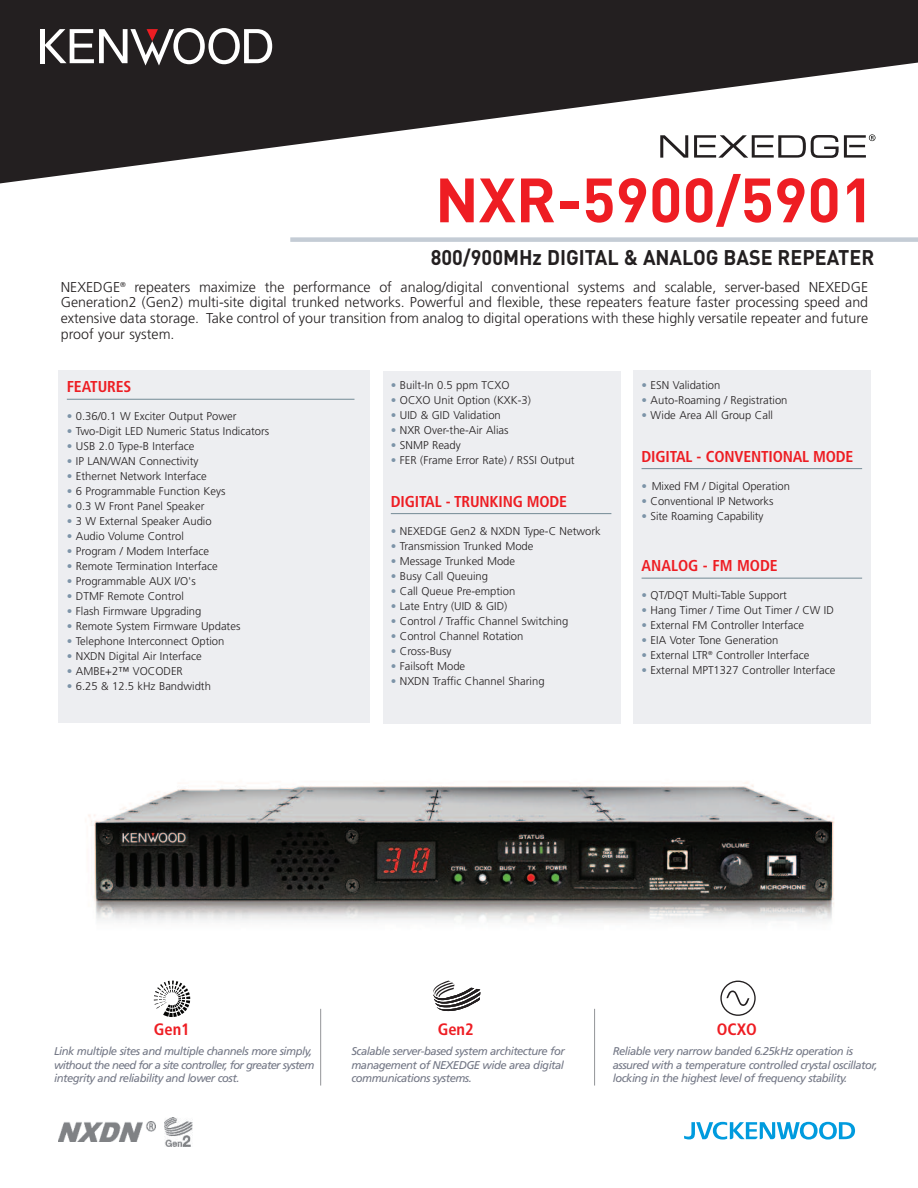
<style>
.page{position:relative;width:918px;height:1188px;background:#fff}
.page>*{position:absolute;margin:0;border:0;box-sizing:border-box;transform-origin:0 0}
.t1{font:700 61.5px "DIN";color:#ee1d23}
.t2{font:700 21px "DIN";color:#231f20;scale:.94 1}
.t3{font:700 condensed 16.5px "Frutiger";color:#ee1d23}
.t4{font:700 condensed 15.75px "Frutiger";letter-spacing:-.01em;color:#ee1d23}
.t5{font:300 14.25px/15.8px "Frutiger";color:#231f20;text-align:justify}
.t6{font:300 11.25px "Frutiger";color:#231f20}
.t7{font:italic 11.25px/13.5px "Frutiger";letter-spacing:-.045em;color:#747886}
.s1{color:#7d94a8}
</style>
<div class="page">
<svg style="left:0;top:0;width:918px;height:184px;fill:#231f20"></svg>
<hr style="left:40px;top:29px;width:4px;height:34px;background:#fff">
<svg style="left:44px;top:28px;width:228px;height:38px"></svg>
<div style="left:290px;top:237px;width:628px;height:5px;background:#c4ccd5"></div>
<img style="left:58px;top:1122px;width:97px;height:19px">
<svg style="left:660px;top:135px;width:28px;height:23px"></svg>
<svg style="left:694px;top:134px;width:181px;height:24px"></svg>
<img style="left:164px;top:1117px;width:29px;height:29px">
<svg style="left:684px;top:1122px;width:171px;height:18px"></svg>
<svg style="left:433px;top:981px;width:47px;height:30px"></svg>
<hr style="left:320px;top:1009px;width:1px;height:77px;background:#939598">
<hr style="left:594px;top:1009px;width:1px;height:77px;background:#939598">
<div style="left:58px;top:370px;width:312px;height:353px;background:#edeef1"></div>
<hr style="left:67px;top:399px;width:288px;height:1px;background:#738a95">
<div style="left:383px;top:371px;width:237px;height:353px;background:#edeef1"></div>
<hr style="left:391px;top:513px;width:220px;height:1px;background:#738a95">
<div style="left:634px;top:370px;width:237px;height:354px;background:#edeef1"></div>
<hr style="left:642px;top:468px;width:220px;height:1px;background:#738a95">
<hr style="left:642px;top:578px;width:220px;height:1px;background:#738a95">
<img style="left:88px;top:781px;width:746px;height:141px">
<svg style="left:154px;top:981px;width:36px;height:36px"></svg>
<div style="left:720px;top:981px;width:36px;height:35px;border:1px solid #231f20;border-radius:50%"></div>
<svg style="left:727px;top:990px;width:22px;height:16px"></svg>
<h1 class="t1" style="left:435px;top:164px;width:441px">NXR-5900/5901</h1>
<h2 class="t2" style="left:431px;top:245px;width:473px">800/900MHz DIGITAL &amp; ANALOG BASE REPEATER</h2>
<p class="t5" style="left:61px;top:280px;width:809px">NEXEDGE<sup>®</sup> repeaters maximize the performance of analog/digital conventional systems and scalable, server-based NEXEDGE Generation2 (Gen2) multi-site digital trunked networks. Powerful and flexible, these repeaters feature faster processing speed and extensive data storage. Take control of your transition from analog to digital operations with these highly versatile repeater and future proof your system.</p>
<h3 class="t4" style="left:67px;top:381px;width:66px">FEATURES</h3>
<p class="t6" style="left:67px;top:412px;width:171px"><span class="s1">•</span> 0.36/0.1 W Exciter Output Power</p>
<p class="t6" style="left:67px;top:427px;width:204px"><span class="s1">•</span> Two-Digit LED Numeric Status Indicators</p>
<p class="t6" style="left:67px;top:442px;width:129px"><span class="s1">•</span> USB 2.0 Type-B Interface</p>
<p class="t6" style="left:67px;top:457px;width:133px"><span class="s1">•</span> IP LAN/WAN Connectivity</p>
<p class="t6" style="left:67px;top:472px;width:141px"><span class="s1">•</span> Ethernet Network Interface</p>
<p class="t6" style="left:67px;top:487px;width:160px"><span class="s1">•</span> 6 Programmable Function Keys</p>
<p class="t6" style="left:67px;top:502px;width:139px"><span class="s1">•</span> 0.3 W Front Panel Speaker</p>
<p class="t6" style="left:67px;top:517px;width:146px"><span class="s1">•</span> 3 W External Speaker Audio</p>
<p class="t6" style="left:67px;top:532px;width:119px"><span class="s1">•</span> Audio Volume Control</p>
<p class="t6" style="left:67px;top:547px;width:144px"><span class="s1">•</span> Program / Modem Interface</p>
<p class="t6" style="left:67px;top:562px;width:152px"><span class="s1">•</span> Remote Termination Interface</p>
<p class="t6" style="left:67px;top:577px;width:130px"><span class="s1">•</span> Programmable AUX I/O's</p>
<p class="t6" style="left:67px;top:592px;width:119px"><span class="s1">•</span> DTMF Remote Control</p>
<p class="t6" style="left:67px;top:607px;width:136px"><span class="s1">•</span> Flash Firmware Upgrading</p>
<p class="t6" style="left:67px;top:622px;width:175px"><span class="s1">•</span> Remote System Firmware Updates</p>
<p class="t6" style="left:67px;top:637px;width:159px"><span class="s1">•</span> Telephone Interconnect Option</p>
<p class="t6" style="left:67px;top:652px;width:137px"><span class="s1">•</span> NXDN Digital Air Interface</p>
<p class="t6" style="left:67px;top:667px;width:118px"><span class="s1">•</span> AMBE+2™ VOCODER</p>
<p class="t6" style="left:67px;top:682px;width:146px"><span class="s1">•</span> 6.25 &amp; 12.5 kHz Bandwidth</p>
<p class="t6" style="left:391px;top:381px;width:120px"><span class="s1">•</span> Built-In 0.5 ppm TCXO</p>
<p class="t6" style="left:391px;top:396px;width:142px"><span class="s1">•</span> OCXO Unit Option (KXK-3)</p>
<p class="t6" style="left:391px;top:411px;width:112px"><span class="s1">•</span> UID &amp; GID Validation</p>
<p class="t6" style="left:391px;top:426px;width:119px"><span class="s1">•</span> NXR Over-the-Air Alias</p>
<p class="t6" style="left:391px;top:441px;width:72px"><span class="s1">•</span> SNMP Ready</p>
<p class="t6" style="left:391px;top:456px;width:185px"><span class="s1">•</span> FER (Frame Error Rate) / RSSI Output</p>
<h3 class="t4" style="left:391px;top:495px;width:178px">DIGITAL - TRUNKING MODE</h3>
<p class="t6" style="left:391px;top:526px;width:212px"><span class="s1">•</span> NEXEDGE Gen2 &amp; NXDN Type-C Network</p>
<p class="t6" style="left:391px;top:541px;width:144px"><span class="s1">•</span> Transmission Trunked Mode</p>
<p class="t6" style="left:391px;top:556px;width:126px"><span class="s1">•</span> Message Trunked Mode</p>
<p class="t6" style="left:391px;top:571px;width:99px"><span class="s1">•</span> Busy Call Queuing</p>
<p class="t6" style="left:391px;top:586px;width:126px"><span class="s1">•</span> Call Queue Pre-emption</p>
<p class="t6" style="left:391px;top:601px;width:118px"><span class="s1">•</span> Late Entry (UID &amp; GID)</p>
<p class="t6" style="left:391px;top:616px;width:179px"><span class="s1">•</span> Control / Traffic Channel Switching</p>
<p class="t6" style="left:391px;top:631px;width:134px"><span class="s1">•</span> Control Channel Rotation</p>
<p class="t6" style="left:391px;top:646px;width:62px"><span class="s1">•</span> Cross-Busy</p>
<p class="t6" style="left:391px;top:661px;width:76px"><span class="s1">•</span> Failsoft Mode</p>
<p class="t6" style="left:391px;top:676px;width:155px"><span class="s1">•</span> NXDN Traffic Channel Sharing</p>
<p class="t6" style="left:642px;top:381px;width:80px"><span class="s1">•</span> ESN Validation</p>
<p class="t6" style="left:642px;top:396px;width:147px"><span class="s1">•</span> Auto-Roaming / Registration</p>
<p class="t6" style="left:642px;top:411px;width:133px"><span class="s1">•</span> Wide Area All Group Call</p>
<h3 class="t4" style="left:642px;top:450px;width:213px">DIGITAL - CONVENTIONAL MODE</h3>
<p class="t6" style="left:642px;top:481px;width:150px"><span class="s1">•</span> Mixed FM / Digital Operation</p>
<p class="t6" style="left:642px;top:496px;width:134px"><span class="s1">•</span> Conventional IP Networks</p>
<p class="t6" style="left:642px;top:511px;width:124px"><span class="s1">•</span> Site Roaming Capability</p>
<h3 class="t4" style="left:642px;top:560px;width:138px">ANALOG - FM MODE</h3>
<p class="t6" style="left:642px;top:591px;width:147px"><span class="s1">•</span> QT/DQT Multi-Table Support</p>
<p class="t6" style="left:642px;top:606px;width:194px"><span class="s1">•</span> Hang Timer / Time Out Timer / CW ID</p>
<p class="t6" style="left:642px;top:621px;width:164px"><span class="s1">•</span> External FM Controller Interface</p>
<p class="t6" style="left:642px;top:636px;width:138px"><span class="s1">•</span> EIA Voter Tone Generation</p>
<p class="t6" style="left:642px;top:651px;width:169px"><span class="s1">•</span> External LTR<sup>®</sup> Controller Interface</p>
<p class="t6" style="left:642px;top:666px;width:195px"><span class="s1">•</span> External MPT1327 Controller Interface</p>
<h3 class="t3" style="left:154px;top:1022px;width:38px">Gen1</h3>
<p class="t7" style="left:54px;top:1046px;width:262px">Link multiple sites and multiple channels more simply, without the need for a site controller, for greater system integrity and reliability and lower cost.</p>
<h3 class="t3" style="left:438px;top:1022px;width:38px">Gen2</h3>
<p class="t7" style="left:351px;top:1046px;width:215px;text-align:justify">Scalable server-based system architecture for management of NEXEDGE wide area digital communications systems.</p>
<h3 class="t3" style="left:717px;top:1022px;width:42px">OCXO</h3>
<p class="t7" style="left:613px;top:1046px;width:266px">Reliable very narrow banded 6.25kHz operation is assured with a temperature controlled crystal oscillator, locking in the highest level of frequency stability.</p>
</div>
